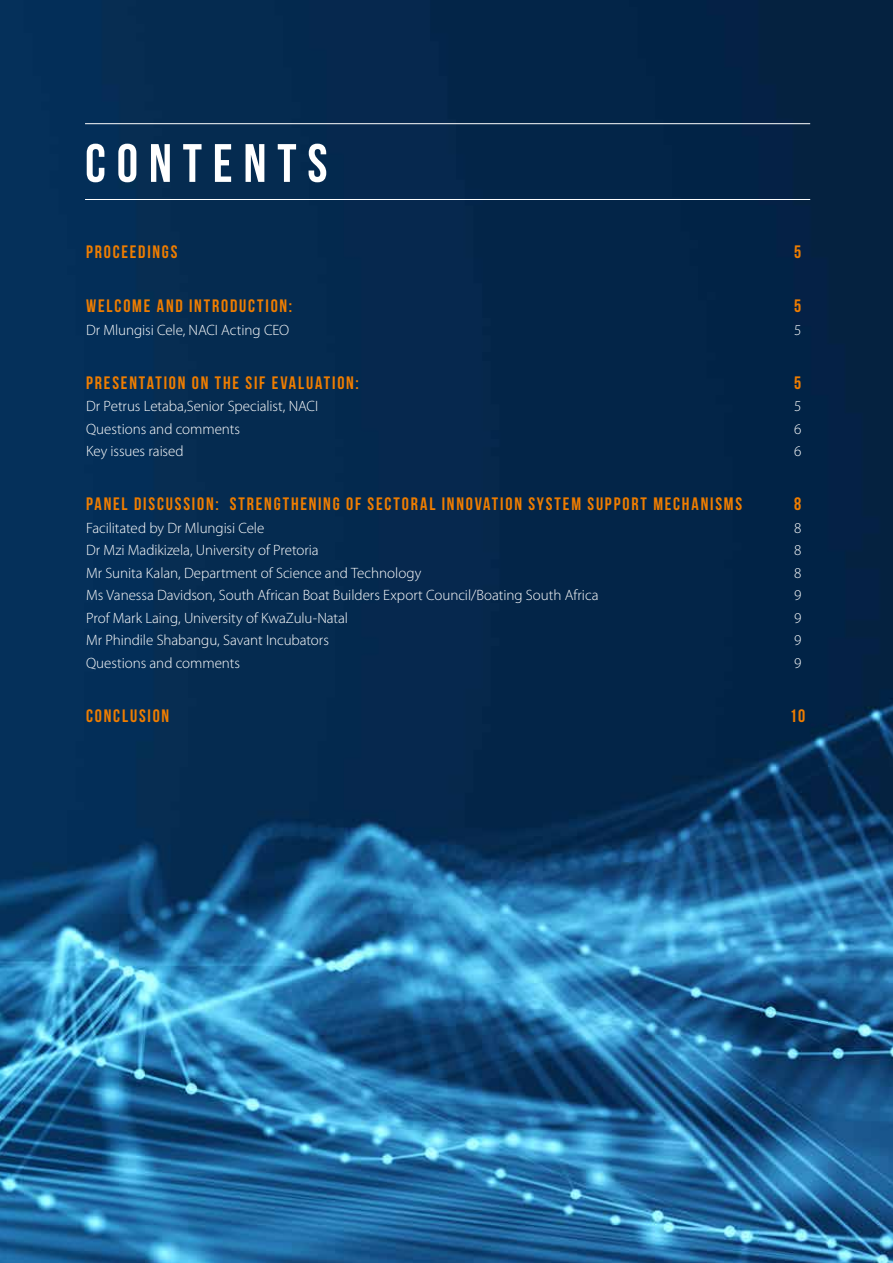
<style>
.page{position:relative;width:893px;height:1263px;background:#fff}
.page>*{position:absolute;margin:0;border:0;box-sizing:border-box;transform-origin:0 0}
.t1{font:54px "Bebas Neue";letter-spacing:.2em;color:#fff}
.t2{font:700 18px "Bebas Neue";letter-spacing:.1em;color:#ef7d00}
.t3{font:300 15px "Myriad Pro";letter-spacing:-.005em;color:#fff}
</style>
<div class="page">
<img style="left:0;top:0;width:893px;height:1263px">
<hr style="left:85px;top:123px;width:725px;height:1px;background:#fff">
<hr style="left:85px;top:199px;width:725px;height:1px;background:#fff">
<h1 class="t1" style="left:85px;top:134px;width:244px">CONTENTS</h1>
<p class="t2" style="left:86px;top:242px;width:93px">PROCEEDINGS</p>
<p class="t2" style="left:794px;top:242px;width:9px">5</p>
<p class="t2" style="left:86px;top:296px;width:208px">WELCOME AND INTRODUCTION:</p>
<p class="t2" style="left:794px;top:296px;width:9px">5</p>
<p class="t3" style="left:86px;top:322px;width:205px">Dr Mlungisi Cele, NACI Acting CEO</p>
<p class="t3" style="left:794px;top:322px;width:9px">5</p>
<p class="t2" style="left:86px;top:373px;width:274px">PRESENTATION ON THE SIF EVALUATION:</p>
<p class="t2" style="left:794px;top:373px;width:9px">5</p>
<p class="t3" style="left:86px;top:398px;width:234px">Dr Petrus Letaba,Senior Specialist, NACI</p>
<p class="t3" style="left:794px;top:398px;width:9px">5</p>
<p class="t3" style="left:86px;top:421px;width:155px">Questions and comments</p>
<p class="t3" style="left:794px;top:421px;width:9px">6</p>
<p class="t3" style="left:86px;top:443px;width:99px">Key issues raised</p>
<p class="t3" style="left:794px;top:443px;width:9px">6</p>
<p class="t2" style="left:86px;top:494px;width:657px">PANEL DISCUSSION: STRENGTHENING OF SECTORAL INNOVATION SYSTEM SUPPORT MECHANISMS</p>
<p class="t2" style="left:794px;top:494px;width:9px">8</p>
<p class="t3" style="left:86px;top:520px;width:180px">Facilitated by Dr Mlungisi Cele</p>
<p class="t3" style="left:794px;top:520px;width:9px">8</p>
<p class="t3" style="left:86px;top:542px;width:234px">Dr Mzi Madikizela, University of Pretoria</p>
<p class="t3" style="left:794px;top:542px;width:9px">8</p>
<p class="t3" style="left:86px;top:565px;width:337px">Mr Sunita Kalan, Department of Science and Technology</p>
<p class="t3" style="left:794px;top:565px;width:9px">8</p>
<p class="t3" style="left:86px;top:587px;width:514px">Ms Vanessa Davidson, South African Boat Builders Export Council/Boating South Africa</p>
<p class="t3" style="left:794px;top:587px;width:9px">9</p>
<p class="t3" style="left:86px;top:610px;width:263px">Prof Mark Laing, University of KwaZulu-Natal</p>
<p class="t3" style="left:794px;top:610px;width:9px">9</p>
<p class="t3" style="left:86px;top:632px;width:244px">Mr Phindile Shabangu, Savant Incubators</p>
<p class="t3" style="left:794px;top:632px;width:9px">9</p>
<p class="t3" style="left:86px;top:655px;width:155px">Questions and comments</p>
<p class="t3" style="left:794px;top:655px;width:9px">9</p>
<p class="t2" style="left:86px;top:706px;width:85px">CONCLUSION</p>
<p class="t2" style="left:790px;top:706px;width:17px">10</p>
</div>
